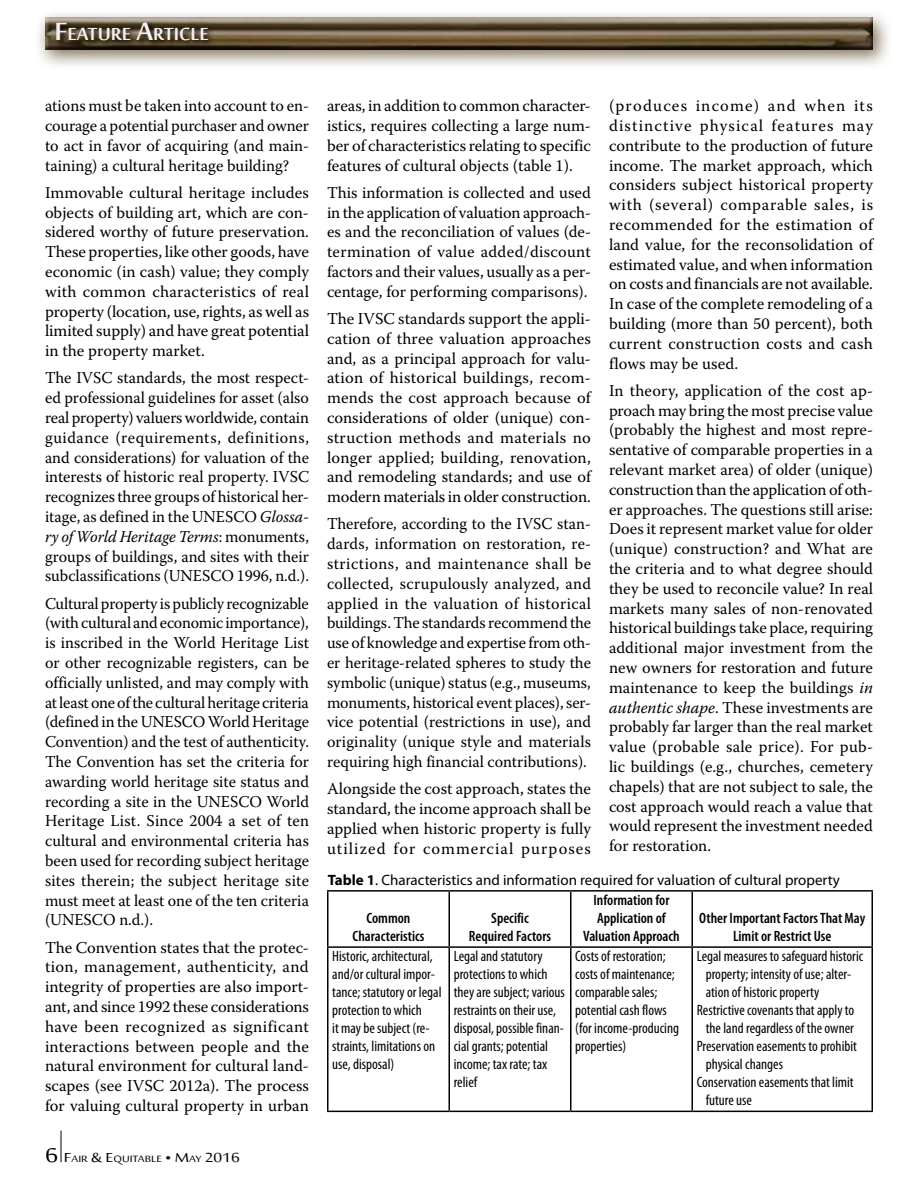
<style>
.page{position:relative;width:918px;height:1188px;background:#fff}
.page>*{position:absolute;margin:0;border:0;box-sizing:border-box;transform-origin:0 0}
.t1{font:700 24.15px "Sakkal Majalla";color:#f6efef}
.t2{font:16.5px/19.8px "Warnock Pro";color:#000;text-align:justify}
.t3{font:condensed 15px/18px "Myriad Pro";color:#000}
.t4{font:600 condensed 15px/18px "Myriad Pro";color:#000;text-align:center}
.t5{font:15px "Myriad Pro";color:#000}
.t6{font:12.6px "Sakkal Majalla";color:#000;scale:1.2 1}
.s1{font-size:34.5px}
.s2{font-style:italic}
.s3{font-size:27px}
.s4{font-size:18px}
.s5{font-weight:700}
</style>
<div class="page">
<hr style="left:61px;top:1131px;width:1px;height:31px;background:#000">
<div style="left:34px;top:9px;width:859px;height:62px;background:#614827;opacity:.75"></div>
<div style="left:44px;top:15px;width:829px;height:34px;background:#ece9e5"></div>
<div style="left:44px;top:17px;width:829px;height:33px;background:#000;opacity:.75"></div>
<svg style="left:54px;top:20px;width:162px;height:28px;background:#4e432f"></svg>
<hr style="left:448px;top:892px;width:2px;height:54px;background:#000">
<hr style="left:570px;top:892px;width:2px;height:54px;background:#000">
<hr style="left:692px;top:892px;width:1px;height:54px;background:#000">
<hr style="left:448px;top:948px;width:2px;height:163px;background:#000">
<hr style="left:570px;top:948px;width:2px;height:163px;background:#000">
<hr style="left:692px;top:948px;width:1px;height:163px;background:#000">
<hr style="left:327px;top:890px;width:122px;height:2px;background:#000">
<hr style="left:327px;top:892px;width:1px;height:54px;background:#000">
<hr style="left:449px;top:890px;width:122px;height:2px;background:#000">
<hr style="left:571px;top:890px;width:121px;height:2px;background:#000">
<hr style="left:692px;top:890px;width:181px;height:2px;background:#000">
<hr style="left:872px;top:892px;width:1px;height:54px;background:#000">
<hr style="left:327px;top:946px;width:122px;height:2px;background:#000">
<hr style="left:327px;top:948px;width:1px;height:163px;background:#000">
<hr style="left:449px;top:946px;width:122px;height:2px;background:#000">
<hr style="left:571px;top:946px;width:121px;height:2px;background:#000">
<hr style="left:692px;top:946px;width:181px;height:2px;background:#000">
<hr style="left:872px;top:948px;width:1px;height:163px;background:#000">
<hr style="left:327px;top:1111px;width:122px;height:1px;background:#000">
<hr style="left:449px;top:1111px;width:122px;height:1px;background:#000">
<hr style="left:571px;top:1111px;width:121px;height:1px;background:#000">
<hr style="left:692px;top:1111px;width:181px;height:1px;background:#000">
<h1 class="t1" style="left:55px;top:21px;width:156px"><span class="s1">F</span>eature <span class="s1">A</span>rticle</h1>
<p class="t2" style="left:45px;top:96px;width:266px">ations must be taken into account to en&shy;courage a potential purchaser and owner to act in favor of acquiring (and main&shy;taining) a cultural heritage building?</p>
<p class="t2" style="left:45px;top:182px;width:266px">Immovable cultural heritage includes objects of building art, which are con&shy;sidered worthy of future preservation.<br>These properties, like other goods, have economic (in cash) value; they comply with common characteristics of real property (location, use, rights, as well as limited supply) and have great potential in the property market.</p>
<p class="t2" style="left:45px;top:368px;width:266px">The IVSC standards, the most respect&shy;ed professional guidelines for asset (also real property) valuers worldwide, contain guidance (requirements, definitions, and considerations) for valuation of the interests of historic real property. IVSC recognizes three groups of historical her&shy;itage, as defined in the UNESCO <span class="s2">Glossa&shy;ry of World Heritage Terms</span>: monuments, groups of buildings, and sites with their subclassifications (UNESCO 1996, n.d.).</p>
<p class="t2" style="left:45px;top:593px;width:266px">Cultural property is publicly recognizable (with cultural and economic importance), is inscribed in the World Heritage List or other recognizable registers, can be officially unlisted, and may comply with at least one of the cultural heritage criteria (defined in the UNESCO World Heritage Convention) and the test of authenticity.<br>The Convention has set the criteria for awarding world heritage site status and recording a site in the UNESCO World Heritage List. Since 2004 a set of ten cultural and environmental criteria has been used for recording subject heritage sites therein; the subject heritage site must meet at least one of the ten criteria (UNESCO n.d.).</p>
<p class="t2" style="left:45px;top:937px;width:266px">The Convention states that the protec&shy;tion, management, authenticity, and integrity of properties are also import&shy;ant, and since 1992 these considerations have been recognized as significant interactions between people and the natural environment for cultural land&shy;scapes (see IVSC 2012a). The process for valuing cultural property in urban</p>
<p class="t6" style="left:45px;top:1152px;width:164px"><span class="s3">6</span> <span class="s4">F</span>air <span class="s4">&amp; E</span>quitable <span class="s4">• M</span>ay <span class="s4">2016</span></p>
<p class="t2" style="left:327px;top:96px;width:266px">areas, in addition to common character&shy;istics, requires collecting a large num&shy;ber of characteristics relating to specific features of cultural objects (table 1).</p>
<p class="t2" style="left:327px;top:182px;width:266px">This information is collected and used in the application of valuation approach&shy;es and the reconciliation of values (de&shy;termination of value added/discount factors and their values, usually as a per&shy;centage, for performing comparisons).</p>
<p class="t2" style="left:327px;top:308px;width:266px">The IVSC standards support the appli&shy;cation of three valuation approaches and, as a principal approach for valu&shy;ation of historical buildings, recom&shy;mends the cost approach because of considerations of older (unique) con&shy;struction methods and materials no longer applied; building, renovation, and remodeling standards; and use of modern materials in older construction.</p>
<p class="t2" style="left:327px;top:514px;width:266px">Therefore, according to the IVSC stan&shy;dards, information on restoration, re&shy;strictions, and maintenance shall be collected, scrupulously analyzed, and applied in the valuation of historical buildings. The standards recommend the use of knowledge and expertise from oth&shy;er heritage-related spheres to study the symbolic (unique) status (e.g., museums, monuments, historical event places), ser&shy;vice potential (restrictions in use), and originality (unique style and materials requiring high financial contributions).</p>
<p class="t2" style="left:327px;top:779px;width:265px">Alongside the cost approach, states the standard, the income approach shall be applied when historic property is fully utilized for commercial purposes</p>
<p class="t2" style="left:609px;top:96px;width:266px">(produces income) and when its distinctive physical features may contribute to the production of future income. The market approach, which considers subject historical property with (several) comparable sales, is recommended for the estimation of land value, for the reconsolidation of estimated value, and when information on costs and financials are not available.<br>In case of the complete remodeling of a building (more than 50 percent), both current construction costs and cash flows may be used.</p>
<p class="t2" style="left:609px;top:380px;width:266px">In theory, application of the cost ap&shy;proach may bring the most precise value (probably the highest and most repre&shy;sentative of comparable properties in a relevant market area) of older (unique) construction than the application of oth&shy;er approaches. The questions still arise:<br>Does it represent market value for older (unique) construction? and What are the criteria and to what degree should they be used to reconcile value? In real markets many sales of non-renovated historical buildings take place, requiring additional major investment from the new owners for restoration and future maintenance to keep the buildings <span class="s2">in authentic shape</span>. These investments are probably far larger than the real market value (probable sale price). For pub&shy;lic buildings (e.g., churches, cemetery chapels) that are not subject to sale, the cost approach would reach a value that would represent the investment needed for restoration.</p>
<p class="t5" style="left:328px;top:872px;width:514px"><span class="s5">Table 1</span>. Characteristics and information required for valuation of cultural property</p>
<p class="t4" style="left:353px;top:909px;width:73px">Common<br>Characteristics</p>
<p class="t4" style="left:469px;top:909px;width:84px">Specific<br>Required Factors</p>
<p class="t4" style="left:583px;top:891px;width:98px">Information for<br>Application of<br>Valuation Approach</p>
<p class="t4" style="left:699px;top:909px;width:168px">Other Important Factors That May<br>Limit or Restrict Use</p>
<p class="t3" style="left:332px;top:948px;width:111px">Historic, architectural, and/or cultural impor&shy;tance; statutory or legal protection to which<br>it may be subject (re&shy;straints, limitations on use, disposal)</p>
<p class="t3" style="left:454px;top:948px;width:113px">Legal and statutory protections to which they are subject; various restraints on their use, disposal, possible finan&shy;cial grants; potential income; tax rate; tax relief</p>
<p class="t3" style="left:575px;top:948px;width:105px">Costs of restoration; costs of maintenance; comparable sales; potential cash flows (for income-producing properties)</p>
<p class="t3" style="left:697px;top:948px;width:168px">Legal measures to safeguard historic</p>
<p class="t3" style="left:706px;top:966px;width:147px">property; intensity of use; alter-</p>
<p class="t3" style="left:706px;top:984px;width:115px">ation of historic property</p>
<p class="t3" style="left:697px;top:1002px;width:159px">Restrictive covenants that apply to</p>
<p class="t3" style="left:706px;top:1020px;width:150px">the land regardless of the owner</p>
<p class="t3" style="left:697px;top:1038px;width:162px">Preservation easements to prohibit</p>
<p class="t3" style="left:706px;top:1056px;width:79px">physical changes</p>
<p class="t3" style="left:697px;top:1074px;width:159px">Conservation easements that limit</p>
<p class="t3" style="left:706px;top:1092px;width:48px">future use</p>
</div>
